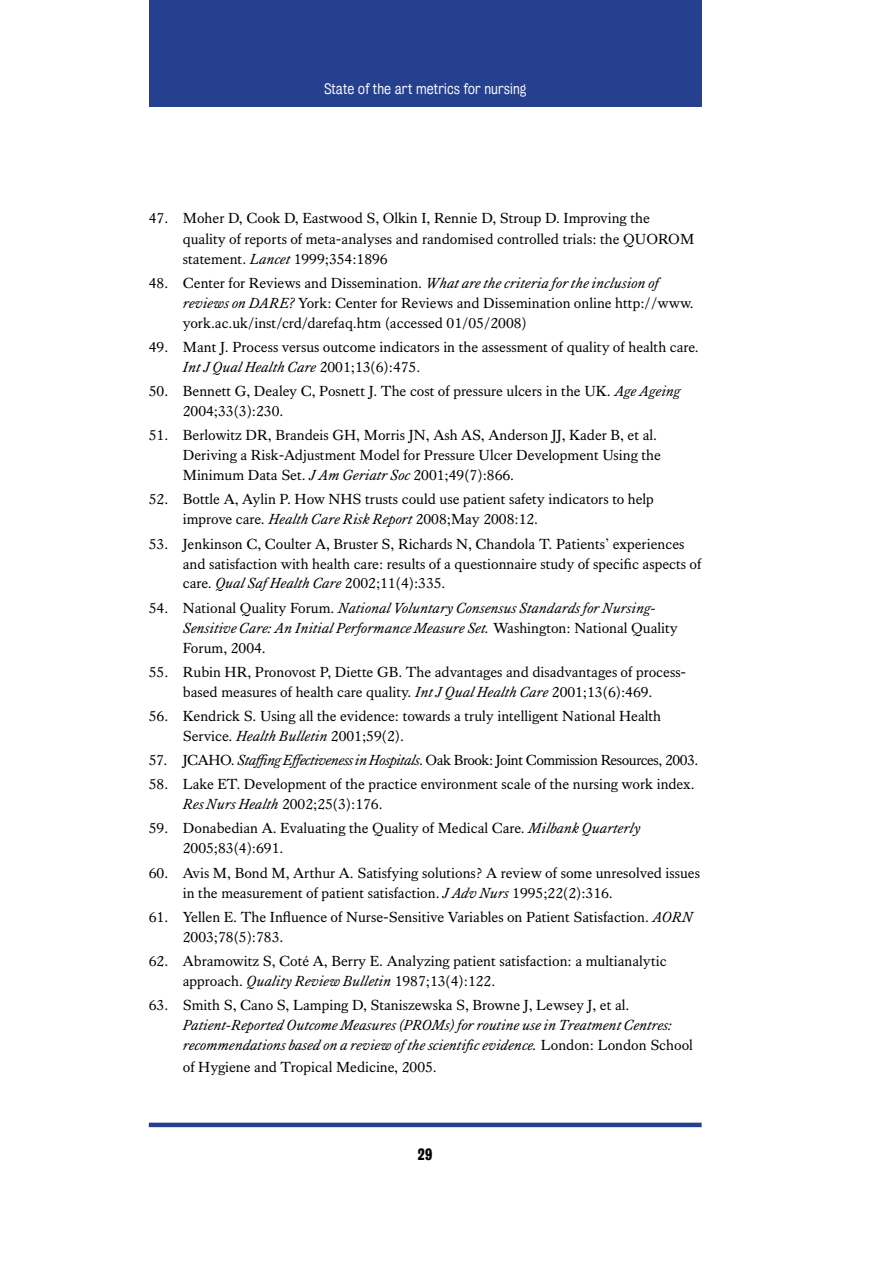
<style>
.page{position:relative;width:893px;height:1263px;background:#fff}
.page>*{position:absolute;margin:0;border:0;box-sizing:border-box;transform-origin:0 0}
.t1{font:15px/20px "Kings Caslon Text";color:#000}
.t2{font:italic 15px/20px "Kings Caslon Text";color:#000}
.t3{font:15px "Kings Caslon Text";letter-spacing:-.03em;color:#000}
.t4{font:15px "Kings Bureau Grot Three Seven";color:#000}
.t5{font:13.8px "Kings Bureau Grot Five One";letter-spacing:.01em;color:#fff}
.s1{font-style:italic}
.s2{font-style:normal}
</style>
<div class="page">
<div style="left:149px;top:0;width:553px;height:106px;background:#25408f"></div>
<hr style="left:149px;top:1123px;width:553px;height:4px;background:#25408f">
<p class="t5" style="left:324px;top:81px;width:204px">State of the art metrics for nursing</p>
<p class="t1" style="left:183px;top:208px;width:513px;text-indent:-34px">47. Moher D, Cook D, Eastwood S, Olkin I, Rennie D, Stroup D. Improving the quality of reports of meta-analyses and randomised controlled trials: the QUOROM statement. <span class="s1">Lancet</span> 1999;354:1896</p>
<p class="t1" style="left:183px;top:273px;width:512px;text-indent:-34px">48. Center for Reviews and Dissemination. <span class="s1">What are the criteria for the inclusion of reviews on DARE?</span> York: Center for Reviews and Dissemination online http://www. york.ac.uk/inst/crd/darefaq.htm (accessed 01/05/2008)</p>
<p class="t1" style="left:183px;top:337px;width:517px;text-indent:-34px">49. Mant J. Process versus outcome indicators in the assessment of quality of health care.<br><span class="s1">Int J Qual Health Care</span> 2001;13(6):475.</p>
<p class="t1" style="left:183px;top:381px;width:499px;text-indent:-34px">50. Bennett G, Dealey C, Posnett J. The cost of pressure ulcers in the UK. <span class="s1">Age Ageing<br></span>2004;33(3):230.</p>
<p class="t1" style="left:183px;top:425px;width:480px;text-indent:-34px">51. Berlowitz DR, Brandeis GH, Morris JN, Ash AS, Anderson JJ, Kader B, et al.<br>Deriving a Risk-Adjustment Model for Pressure Ulcer Development Using the<br>Minimum Data Set. <span class="s1">J Am Geriatr Soc</span> 2001;49(7):866.</p>
<p class="t1" style="left:183px;top:489px;width:473px;text-indent:-34px">52. Bottle A, Aylin P. How NHS trusts could use patient safety indicators to help improve care. <span class="s1">Health Care Risk Report</span> 2008;May 2008:12.</p>
<p class="t1" style="left:183px;top:533px;width:520px;text-indent:-34px">53. Jenkinson C, Coulter A, Bruster S, Richards N, Chandola T. Patients’ experiences and satisfaction with health care: results of a questionnaire study of specific aspects of care. <span class="s1">Qual Saf Health Care</span> 2002;11(4):335.</p>
<p class="t2" style="left:183px;top:598px;width:497px;text-indent:-34px"><span class="s2">54. National Quality Forum.</span> National Voluntary Consensus Standards for Nursing-<br>Sensitive Care: An Initial Performance Measure Set. <span class="s2">Washington: National Quality<br>Forum, 2004.</span></p>
<p class="t1" style="left:149px;top:662px;width:539px;text-align:center">55. Rubin HR, Pronovost P, Diette GB. The advantages and disadvantages of process&shy;based measures of health care quality. <span class="s1">Int J Qual Health Care</span> 2001;13(6):469.</p>
<p class="t1" style="left:183px;top:706px;width:480px;text-indent:-34px">56. Kendrick S. Using all the evidence: towards a truly intelligent National Health<br>Service. <span class="s1">Health Bulletin</span> 2001;59(2).</p>
<p class="t3" style="left:149px;top:751px;width:551px">57. JCAHO. <span class="s1">Staffing Effectiveness in Hospitals</span>. Oak Brook: Joint Commission Resources, 2003.</p>
<p class="t1" style="left:183px;top:774px;width:513px;text-indent:-34px">58. Lake ET. Development of the practice environment scale of the nursing work index.<br><span class="s1">Res Nurs Health</span> 2002;25(3):176.</p>
<p class="t1" style="left:183px;top:818px;width:459px;text-indent:-34px">59. Donabedian A. Evaluating the Quality of Medical Care. <span class="s1">Milbank Quarterly<br></span>2005;83(4):691.</p>
<p class="t1" style="left:183px;top:863px;width:519px;text-indent:-34px">60. Avis M, Bond M, Arthur A. Satisfying solutions? A review of some unresolved issues in the measurement of patient satisfaction. <span class="s1">J Adv Nurs</span> 1995;22(2):316.</p>
<p class="t1" style="left:183px;top:907px;width:511px;text-indent:-34px">61. Yellen E. The Influence of Nurse-Sensitive Variables on Patient Satisfaction. <span class="s1">AORN<br></span>2003;78(5):783.</p>
<p class="t1" style="left:183px;top:951px;width:485px;text-indent:-34px">62. Abramowitz S, Coté A, Berry E. Analyzing patient satisfaction: a multianalytic approach. <span class="s1">Quality Review Bulletin</span> 1987;13(4):122.</p>
<p class="t1" style="left:149px;top:995px;width:482px">63. Smith S, Cano S, Lamping D, Staniszewska S, Browne J, Lewsey J, et al.</p>
<p class="t2" style="left:183px;top:1015px;width:512px;line-height:20.7px">Patient-Reported Outcome Measures (PROMs) for routine use in Treatment Centres: recommendations based on a review of the scientific evidence. <span class="s2">London: London School of Hygiene and Tropical Medicine, 2005.</span></p>
<p class="t4" style="left:418px;top:1146px;width:16px">29</p>
</div>
